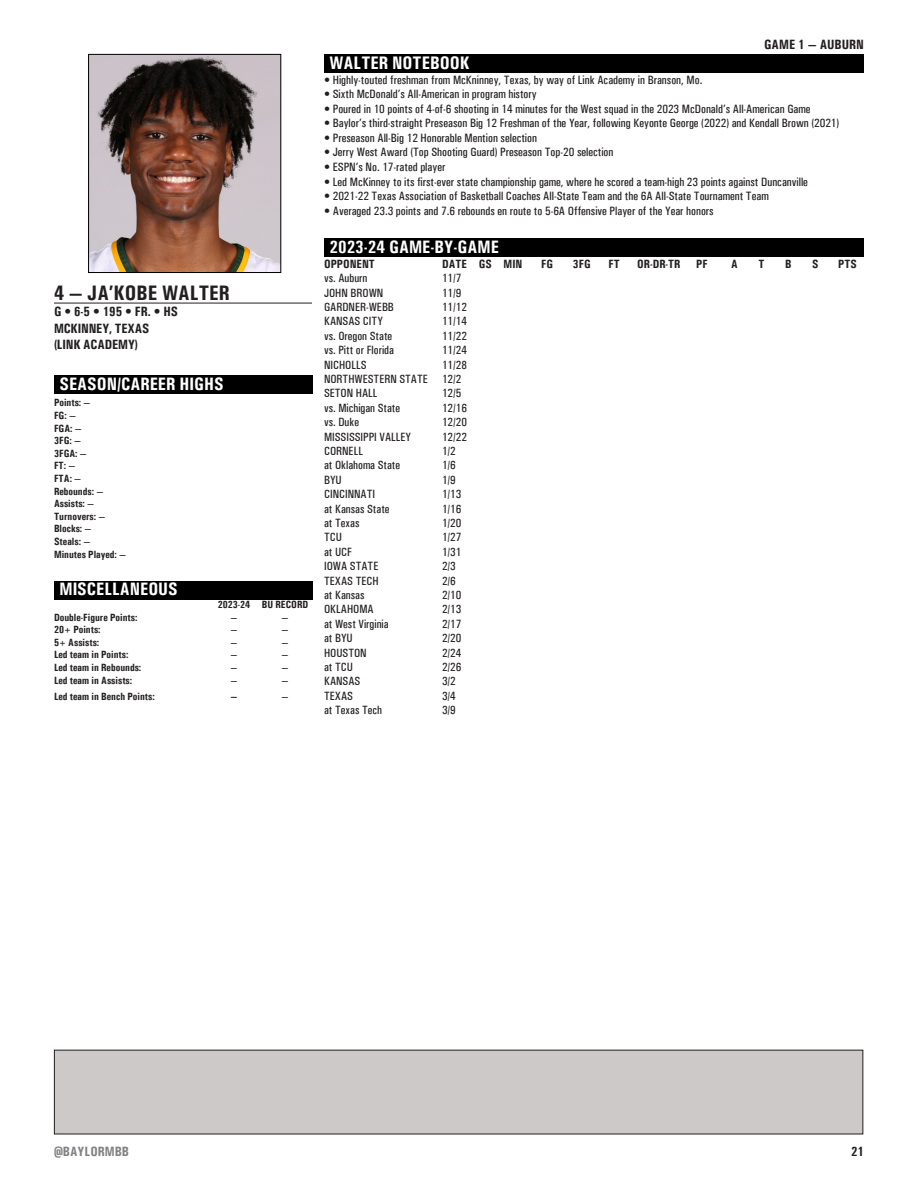
<style>
.page{position:relative;width:918px;height:1188px;background:#fff}
.page>*{position:absolute;margin:0;border:0;box-sizing:border-box;transform-origin:0 0}
.t1{font:700 condensed 21px "Univers";color:#231f20}
.t2{font:700 condensed 18.15px "Univers";color:#fff}
.t3{font:700 condensed 18px "Univers";color:#fff}
.t4{font:700 condensed 13.5px "Univers";letter-spacing:-.01em;color:#231f20}
.t5{font:700 condensed 13.5px "Univers";color:#808285}
.t6{font:500 condensed 12.15px "Univers";color:#231f20}
.t7{font:500 condensed 12px "Univers";color:#231f20}
.t8{font:700 condensed 12px "Univers";color:#231f20}
.t9{font:700 condensed 10.5px "Univers";color:#231f20}
.t10{font:500 condensed 10.5px "Univers";color:#231f20}
.s1{font-weight:500}
</style>
<div class="page">
<hr style="left:54px;top:303px;width:258px;height:1px;background:#231f20">
<div style="left:54px;top:376px;width:258px;height:18px;background:#000"></div>
<div style="left:54px;top:581px;width:258px;height:18px;background:#000"></div>
<div style="left:324px;top:55px;width:539px;height:18px;background:#000"></div>
<div style="left:324px;top:239px;width:539px;height:18px;background:#000"></div>
<div style="left:54px;top:1050px;width:809px;height:84px;background:#cdc9c8"></div>
<img style="left:90px;top:56px;width:189px;height:215px">
<div style="left:88px;top:54px;width:193px;height:219px;border:1px solid #000"></div>
<p class="t1" style="left:54px;top:280px;width:177px">4 — JA’KOBE WALTER</p>
<p class="t4" style="left:54px;top:304px;width:126px">G • 6-5 • 195 • FR. • HS</p>
<p class="t4" style="left:54px;top:320px;width:97px">MCKINNEY, TEXAS</p>
<p class="t4" style="left:54px;top:336px;width:85px">(LINK ACADEMY)</p>
<p class="t3" style="left:59px;top:373px;width:166px">SEASON/CAREER HIGHS</p>
<p class="t9" style="left:54px;top:396px;width:38px">Points: <span class="s1">—</span></p>
<p class="t9" style="left:54px;top:409px;width:24px">FG: <span class="s1">—</span></p>
<p class="t9" style="left:54px;top:422px;width:29px">FGA: <span class="s1">—</span></p>
<p class="t9" style="left:54px;top:434px;width:29px">3FG: <span class="s1">—</span></p>
<p class="t9" style="left:54px;top:447px;width:34px">3FGA: <span class="s1">—</span></p>
<p class="t9" style="left:54px;top:459px;width:23px">FT: <span class="s1">—</span></p>
<p class="t9" style="left:54px;top:472px;width:29px">FTA: <span class="s1">—</span></p>
<p class="t9" style="left:54px;top:485px;width:51px">Rebounds: <span class="s1">—</span></p>
<p class="t9" style="left:54px;top:497px;width:42px">Assists: <span class="s1">—</span></p>
<p class="t9" style="left:54px;top:510px;width:53px">Turnovers: <span class="s1">—</span></p>
<p class="t9" style="left:54px;top:522px;width:39px">Blocks: <span class="s1">—</span></p>
<p class="t9" style="left:54px;top:535px;width:38px">Steals: <span class="s1">—</span></p>
<p class="t9" style="left:54px;top:548px;width:74px">Minutes Played: <span class="s1">—</span></p>
<p class="t3" style="left:59px;top:578px;width:120px">MISCELLANEOUS</p>
<p class="t9" style="left:218px;top:598px;width:92px">2023-24 BU RECORD</p>
<p class="t9" style="left:54px;top:611px;width:85px">Double-Figure Points:</p>
<p class="t10" style="left:231px;top:611px;width:8px">—</p>
<p class="t10" style="left:282px;top:611px;width:8px">—</p>
<p class="t9" style="left:54px;top:623px;width:48px">20+ Points:</p>
<p class="t10" style="left:231px;top:623px;width:8px">—</p>
<p class="t10" style="left:282px;top:623px;width:8px">—</p>
<p class="t9" style="left:54px;top:636px;width:47px">5+ Assists:</p>
<p class="t10" style="left:231px;top:636px;width:8px">—</p>
<p class="t10" style="left:282px;top:636px;width:8px">—</p>
<p class="t9" style="left:54px;top:648px;width:76px">Led team in Points:</p>
<p class="t10" style="left:231px;top:649px;width:8px">—</p>
<p class="t10" style="left:282px;top:649px;width:8px">—</p>
<p class="t9" style="left:54px;top:661px;width:89px">Led team in Rebounds:</p>
<p class="t10" style="left:231px;top:661px;width:8px">—</p>
<p class="t10" style="left:282px;top:661px;width:8px">—</p>
<p class="t9" style="left:54px;top:674px;width:80px">Led team in Assists:</p>
<p class="t10" style="left:231px;top:674px;width:8px">—</p>
<p class="t10" style="left:282px;top:674px;width:8px">—</p>
<p class="t9" style="left:54px;top:690px;width:102px">Led team in Bench Points:</p>
<p class="t9" style="left:231px;top:690px;width:8px">—</p>
<p class="t10" style="left:282px;top:690px;width:8px">—</p>
<p class="t4" style="left:764px;top:37px;width:101px">GAME 1 — AUBURN</p>
<p class="t2" style="left:330px;top:52px;width:142px">WALTER NOTEBOOK</p>
<p class="t6" style="left:324px;top:72px;width:380px">• Highly-touted freshman from McKninney, Texas, by way of Link Academy in Branson, Mo.</p>
<p class="t6" style="left:324px;top:87px;width:214px">• Sixth McDonald’s All-American in program history</p>
<p class="t6" style="left:324px;top:102px;width:488px">• Poured in 10 points of 4-of-6 shooting in 14 minutes for the West squad in the 2023 McDonald’s All-American Game</p>
<p class="t6" style="left:324px;top:116px;width:517px">• Baylor’s third-straight Preseason Big 12 Freshman of the Year, following Keyonte George (2022) and Kendall Brown (2021)</p>
<p class="t6" style="left:324px;top:131px;width:215px">• Preseason All-Big 12 Honorable Mention selection</p>
<p class="t6" style="left:324px;top:145px;width:291px">• Jerry West Award (Top Shooting Guard) Preseason Top-20 selection</p>
<p class="t6" style="left:324px;top:160px;width:123px">• ESPN’s No. 17-rated player</p>
<p class="t6" style="left:324px;top:174px;width:485px">• Led McKinney to its first-ever state championship game, where he scored a team-high 23 points against Duncanville</p>
<p class="t6" style="left:324px;top:189px;width:446px">• 2021-22 Texas Association of Basketball Coaches All-State Team and the 6A All-State Tournament Team</p>
<p class="t6" style="left:324px;top:203px;width:391px">• Averaged 23.3 points and 7.6 rebounds en route to 5-6A Offensive Player of the Year honors</p>
<p class="t3" style="left:329px;top:236px;width:171px">2023-24 GAME-BY-GAME</p>
<p class="t8" style="left:324px;top:256px;width:52px">OPPONENT</p>
<p class="t8" style="left:442px;top:256px;width:82px">DATE GS MIN</p>
<p class="t8" style="left:541px;top:256px;width:13px">FG</p>
<p class="t8" style="left:573px;top:256px;width:19px">3FG</p>
<p class="t8" style="left:609px;top:256px;width:13px">FT</p>
<p class="t8" style="left:637px;top:256px;width:45px">OR-DR-TR</p>
<p class="t8" style="left:696px;top:256px;width:13px">PF</p>
<p class="t8" style="left:731px;top:256px;width:8px">A</p>
<p class="t8" style="left:758px;top:256px;width:7px">T</p>
<p class="t8" style="left:785px;top:256px;width:8px">B</p>
<p class="t8" style="left:812px;top:256px;width:8px">S</p>
<p class="t8" style="left:838px;top:256px;width:20px">PTS</p>
<p class="t7" style="left:324px;top:271px;width:45px">vs. Auburn</p>
<p class="t7" style="left:442px;top:271px;width:21px">11/7</p>
<p class="t7" style="left:324px;top:285px;width:61px">JOHN BROWN</p>
<p class="t7" style="left:442px;top:285px;width:21px">11/9</p>
<p class="t7" style="left:324px;top:300px;width:71px">GARDNER-WEBB</p>
<p class="t7" style="left:442px;top:300px;width:26px">11/12</p>
<p class="t7" style="left:324px;top:314px;width:60px">KANSAS CITY</p>
<p class="t7" style="left:442px;top:314px;width:26px">11/14</p>
<p class="t7" style="left:324px;top:329px;width:70px">vs. Oregon State</p>
<p class="t7" style="left:442px;top:329px;width:26px">11/22</p>
<p class="t7" style="left:324px;top:343px;width:71px">vs. Pitt or Florida</p>
<p class="t7" style="left:442px;top:343px;width:26px">11/24</p>
<p class="t7" style="left:324px;top:357px;width:44px">NICHOLLS</p>
<p class="t7" style="left:442px;top:357px;width:26px">11/28</p>
<p class="t7" style="left:324px;top:372px;width:139px">NORTHWESTERN STATE 12/2</p>
<p class="t7" style="left:324px;top:386px;width:55px">SETON HALL</p>
<p class="t7" style="left:442px;top:386px;width:21px">12/5</p>
<p class="t7" style="left:324px;top:401px;width:78px">vs. Michigan State</p>
<p class="t7" style="left:442px;top:401px;width:26px">12/16</p>
<p class="t7" style="left:324px;top:415px;width:36px">vs. Duke</p>
<p class="t7" style="left:442px;top:415px;width:26px">12/20</p>
<p class="t7" style="left:324px;top:429px;width:89px">MISSISSIPPI VALLEY</p>
<p class="t7" style="left:442px;top:429px;width:26px">12/22</p>
<p class="t7" style="left:324px;top:444px;width:40px">CORNELL</p>
<p class="t7" style="left:442px;top:444px;width:15px">1/2</p>
<p class="t7" style="left:324px;top:458px;width:78px">at Oklahoma State</p>
<p class="t7" style="left:442px;top:458px;width:15px">1/6</p>
<p class="t7" style="left:324px;top:473px;width:19px">BYU</p>
<p class="t7" style="left:442px;top:473px;width:15px">1/9</p>
<p class="t7" style="left:324px;top:487px;width:53px">CINCINNATI</p>
<p class="t7" style="left:442px;top:487px;width:21px">1/13</p>
<p class="t7" style="left:324px;top:501px;width:67px">at Kansas State</p>
<p class="t7" style="left:442px;top:501px;width:21px">1/16</p>
<p class="t7" style="left:324px;top:516px;width:37px">at Texas</p>
<p class="t7" style="left:442px;top:516px;width:21px">1/20</p>
<p class="t7" style="left:324px;top:530px;width:19px">TCU</p>
<p class="t7" style="left:442px;top:530px;width:21px">1/27</p>
<p class="t7" style="left:324px;top:545px;width:30px">at UCF</p>
<p class="t7" style="left:442px;top:545px;width:21px">1/31</p>
<p class="t7" style="left:324px;top:559px;width:56px">IOWA STATE</p>
<p class="t7" style="left:442px;top:559px;width:15px">2/3</p>
<p class="t7" style="left:324px;top:573px;width:56px">TEXAS TECH</p>
<p class="t7" style="left:442px;top:573px;width:15px">2/6</p>
<p class="t7" style="left:324px;top:588px;width:42px">at Kansas</p>
<p class="t7" style="left:442px;top:588px;width:21px">2/10</p>
<p class="t7" style="left:324px;top:602px;width:51px">OKLAHOMA</p>
<p class="t7" style="left:442px;top:602px;width:21px">2/13</p>
<p class="t7" style="left:324px;top:617px;width:66px">at West Virginia</p>
<p class="t7" style="left:442px;top:617px;width:21px">2/17</p>
<p class="t7" style="left:324px;top:631px;width:30px">at BYU</p>
<p class="t7" style="left:442px;top:631px;width:21px">2/20</p>
<p class="t7" style="left:324px;top:645px;width:44px">HOUSTON</p>
<p class="t7" style="left:442px;top:645px;width:21px">2/24</p>
<p class="t7" style="left:324px;top:660px;width:30px">at TCU</p>
<p class="t7" style="left:442px;top:660px;width:21px">2/26</p>
<p class="t7" style="left:324px;top:674px;width:38px">KANSAS</p>
<p class="t7" style="left:442px;top:674px;width:15px">3/2</p>
<p class="t7" style="left:324px;top:689px;width:30px">TEXAS</p>
<p class="t7" style="left:442px;top:689px;width:15px">3/4</p>
<p class="t7" style="left:324px;top:703px;width:59px">at Texas Tech</p>
<p class="t7" style="left:442px;top:703px;width:15px">3/9</p>
<p class="t5" style="left:54px;top:1143px;width:77px">@BAYLORMBB</p>
<p class="t4" style="left:851px;top:1143px;width:14px">21</p>
</div>
